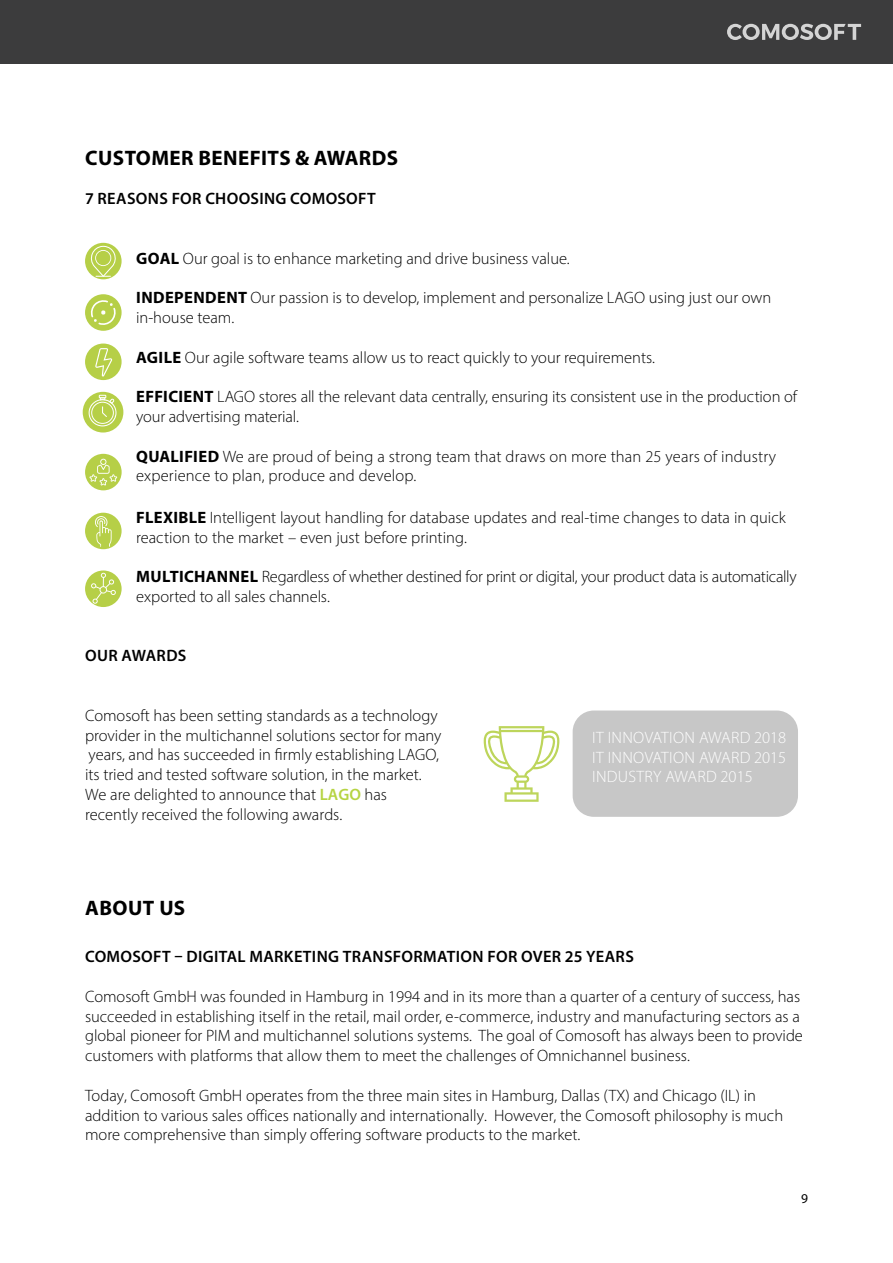
<style>
.page{position:relative;width:893px;height:1263px;background:#fff}
.page>*{position:absolute;margin:0;border:0;box-sizing:border-box;transform-origin:0 0}
.t1{font:700 21px "Myriad Pro";letter-spacing:.02em;color:#000}
.t2{font:300 16.5px/19.8px "Myriad Pro";color:#000}
.t3{font:600 16.5px "Myriad Pro";letter-spacing:.02em;color:#000}
.t4{font:300 16.5px/19.8px "Myriad Pro";letter-spacing:.02em;color:#fff;text-align:justify}
.t5{font:13.5px "Myriad Pro";color:#000}
.s1{font-weight:700}
.s2{font-weight:600;color:#b6d443}
</style>
<div class="page">
<div style="left:573px;top:710px;width:225px;height:107px;background:#c7c7c7;border-radius:21px"></div>
<div style="left:85px;top:243px;width:37px;height:36px;background:#b6cf47;border-radius:50%"></div>
<svg style="left:90px;top:246px;width:27px;height:31px"></svg>
<div style="left:85px;top:343px;width:37px;height:37px;background:#b6cf47;border-radius:50%"></div>
<svg style="left:95px;top:348px;width:17px;height:28px"></svg>
<svg style="left:85px;top:570px;width:37px;height:37px"></svg>
<svg style="left:91px;top:573px;width:25px;height:31px"></svg>
<svg style="left:484px;top:726px;width:75px;height:76px"></svg>
<div style="left:85px;top:454px;width:37px;height:36px;background:#b6cf47;border-radius:50%"></div>
<svg style="left:89px;top:459px;width:28px;height:27px"></svg>
<div style="left:83px;top:392px;width:40px;height:40px;background:#b6cf47;border-radius:50%"></div>
<svg style="left:89px;top:395px;width:28px;height:32px"></svg>
<div style="left:85px;top:513px;width:37px;height:36px;background:#b6cf47;border-radius:50%"></div>
<svg style="left:95px;top:516px;width:17px;height:31px"></svg>
<svg style="left:85px;top:294px;width:37px;height:37px"></svg>
<svg style="left:90px;top:299px;width:27px;height:27px"></svg>
<div style="left:0;top:0;width:893px;height:64px;background:#3c3c3d"></div>
<svg style="left:727px;top:24px;width:134px;height:16px"></svg>
<p class="t1" style="left:85px;top:144px;width:314px">CUSTOMER BENEFITS &amp; AWARDS</p>
<p class="t3" style="left:85px;top:188px;width:292px">7 REASONS FOR CHOOSING COMOSOFT</p>
<p class="t2" style="left:136px;top:248px;width:435px"><span class="s1">GOAL</span> Our goal is to enhance marketing and drive business value.</p>
<p class="t2" style="left:136px;top:288px;width:637px"><span class="s1">INDEPENDENT</span> Our passion is to develop, implement and personalize LAGO using just our own in-house team.</p>
<p class="t2" style="left:136px;top:347px;width:520px"><span class="s1">AGILE</span> Our agile software teams allow us to react quickly to your requirements.</p>
<p class="t2" style="left:136px;top:387px;width:663px"><span class="s1">EFFICIENT</span> LAGO stores all the relevant data centrally, ensuring its consistent use in the production of your advertising material.</p>
<p class="t2" style="left:136px;top:446px;width:642px"><span class="s1">QUALIFIED</span> We are proud of being a strong team that draws on more than 25 years of industry experience to plan, produce and develop.</p>
<p class="t2" style="left:136px;top:507px;width:651px"><span class="s1">FLEXIBLE</span> Intelligent layout handling for database updates and real-time changes to data in quick reaction to the market – even just before printing.</p>
<p class="t2" style="left:136px;top:567px;width:662px"><span class="s1">MULTICHANNEL</span> Regardless of whether destined for print or digital, your product data is automatically exported to all sales channels.</p>
<p class="t3" style="left:85px;top:645px;width:103px">OUR AWARDS</p>
<p class="t2" style="left:85px;top:705px;width:358px">Comosoft has been setting standards as a technology provider in the multichannel solutions sector for many years, and has succeeded in firmly establishing LAGO, its tried and tested software solution, in the market.<br>We are delighted to announce that <span class="s2">LAGO</span> has recently received the following awards.</p>
<p class="t4" style="left:592px;top:727px;width:196px">IT INNOVATION AWARD 2018<br>IT INNOVATION AWARD 2015<br>INDUSTRY AWARD 2015</p>
<p class="t1" style="left:85px;top:894px;width:101px">ABOUT US</p>
<p class="t3" style="left:85px;top:946px;width:550px">COMOSOFT – DIGITAL MARKETING TRANSFORMATION FOR OVER 25 YEARS</p>
<p class="t2" style="left:85px;top:986px;width:719px">Comosoft GmbH was founded in Hamburg in 1994 and in its more than a quarter of a century of success, has succeeded in establishing itself in the retail, mail order, e-commerce, industry and manufacturing sectors as a global pioneer for PIM and multichannel solutions systems. The goal of Comosoft has always been to provide customers with platforms that allow them to meet the challenges of Omnichannel business.</p>
<p class="t2" style="left:85px;top:1085px;width:700px">Today, Comosoft GmbH operates from the three main sites in Hamburg, Dallas (TX) and Chicago (IL) in addition to various sales offices nationally and internationally. However, the Comosoft philosophy is much more comprehensive than simply offering software products to the market.</p>
<p class="t5" style="left:801px;top:1190px;width:8px">9</p>
</div>
